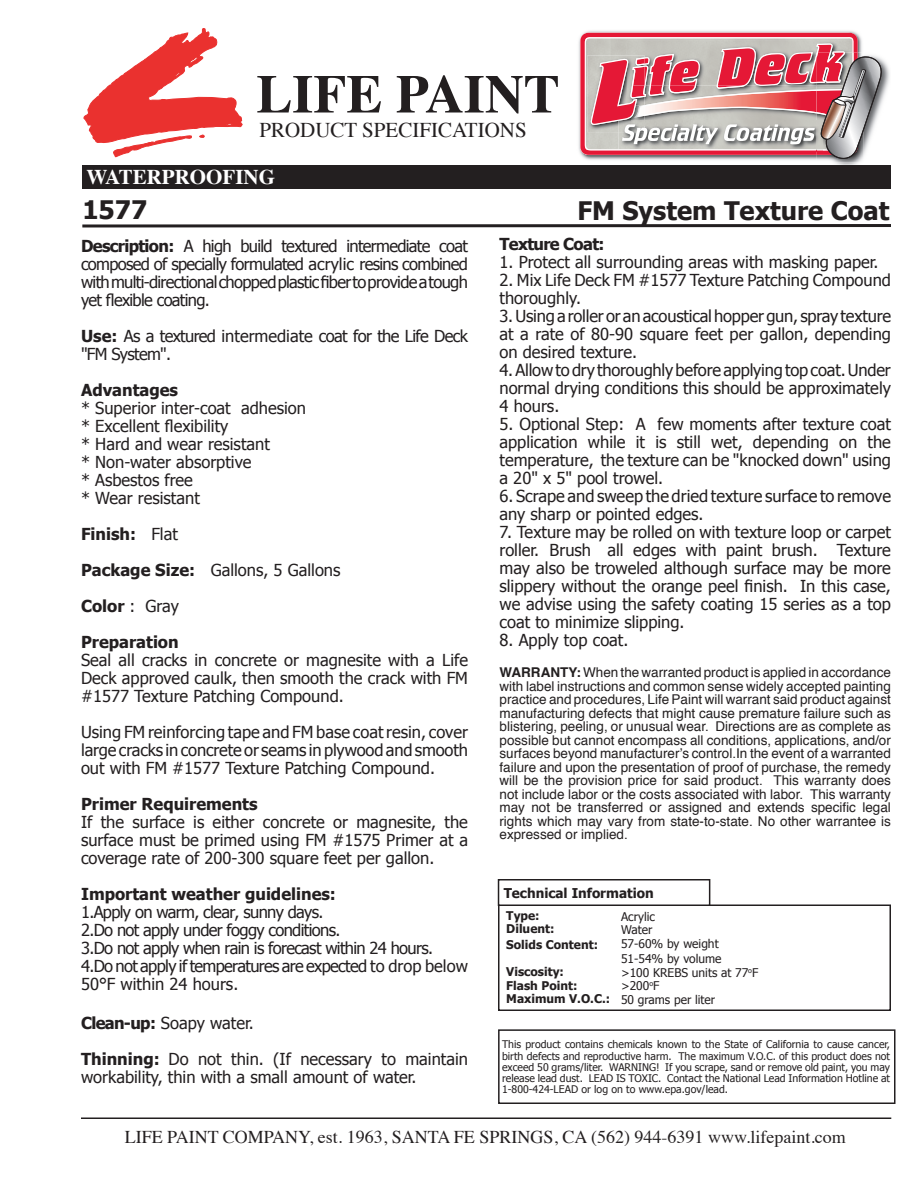
<style>
.page{position:relative;width:918px;height:1188px;background:#fff}
.page>*{position:absolute;margin:0;border:0;box-sizing:border-box;transform-origin:0 0}
.t1{font:700 54px "Times";color:#231f20}
.t2{font:700 25.5px "Tahoma";color:#231f20}
.t3{font:21px "Times";color:#231f20}
.t4{font:700 21px "Times";color:#fff}
.t5{font:18px "Times";color:#231f20}
.t6{font:16.5px/18px "Tahoma";color:#231f20;text-align:justify}
.t7{font:16.5px/18px "Tahoma";letter-spacing:-.04em;color:#231f20}
.t8{font:700 16.5px "Tahoma";color:#231f20}
.t9{font:700 16.5px "Tahoma";letter-spacing:-.04em;color:#231f20}
.t10{font:13.5px/13.5px "Helvetica";color:#231f20;text-align:justify}
.t11{font:700 13.5px "Tahoma";color:#231f20}
.t12{font:12px "Tahoma";color:#231f20}
.t13{font:700 12px "Tahoma";color:#231f20}
.t14{font:10.5px/11.2px "Tahoma";color:#231f20;text-align:justify}
.s1{font-weight:700}
.s2{font-weight:400}
</style>
<div class="page">
<div style="left:498px;top:1029px;width:398px;height:75px;border:2px solid #231f20"></div>
<div style="left:498px;top:904px;width:393px;height:107px;border:2px solid #231f20"></div>
<div style="left:498px;top:879px;width:212px;height:27px;border:2px solid #231f20"></div>
<svg style="left:575px;top:30px;width:316px;height:136px"></svg>
<div style="left:82px;top:166px;width:809px;height:23px;background:#231f20"></div>
<svg style="left:82px;top:224px;width:809px;height:4px;background:#595657"></svg>
<svg style="left:84px;top:28px;width:159px;height:129px"></svg>
<hr style="left:81px;top:1118px;width:810px;height:1px;background:#231f20">
<p class="t1" style="left:256px;top:43px;width:305px">LIFE PAINT</p>
<p class="t3" style="left:259px;top:111px;width:269px">PRODUCT SPECIFICATIONS</p>
<p class="t4" style="left:87px;top:157px;width:190px">WATERPROOFING</p>
<p class="t2" style="left:82px;top:192px;width:66px">1577</p>
<p class="t2" style="left:577px;top:193px;width:313px">FM System Texture Coat</p>
<p class="t6" style="left:81px;top:236px;width:388px"><span class="s1">Description:</span> A high build textured intermediate coat composed of specially formulated acrylic resins combined with multi-directional chopped plastic fiber to provide a tough yet flexible coating.</p>
<p class="t7" style="left:81px;top:326px;width:388px"><span class="s1">Use:</span> As a textured intermediate coat for the Life Deck "FM System".</p>
<p class="t8" style="left:81px;top:379px;width:99px">Advantages</p>
<p class="t6" style="left:81px;top:398px;width:227px">* Superior inter-coat adhesion</p>
<p class="t6" style="left:81px;top:416px;width:149px">* Excellent flexibility</p>
<p class="t6" style="left:81px;top:434px;width:190px">* Hard and wear resistant</p>
<p class="t6" style="left:81px;top:452px;width:172px">* Non-water absorptive</p>
<p class="t6" style="left:81px;top:470px;width:113px">* Asbestos free</p>
<p class="t6" style="left:81px;top:488px;width:120px">* Wear resistant</p>
<p class="t8" style="left:81px;top:523px;width:98px">Finish: <span class="s2">Flat</span></p>
<p class="t6" style="left:81px;top:560px;width:261px"><span class="s1">Package Size:</span> Gallons, 5 Gallons</p>
<p class="t8" style="left:81px;top:595px;width:99px">Color <span class="s2">: Gray</span></p>
<p class="t8" style="left:81px;top:631px;width:99px">Preparation</p>
<p class="t6" style="left:81px;top:650px;width:388px">Seal all cracks in concrete or magnesite with a Life Deck approved caulk, then smooth the crack with FM #1577 Texture Patching Compound.</p>
<p class="t6" style="left:81px;top:722px;width:388px">Using FM reinforcing tape and FM base coat resin, cover large cracks in concrete or seams in plywood and smooth out with FM #1577 Texture Patching Compound.</p>
<p class="t8" style="left:81px;top:793px;width:178px">Primer Requirements</p>
<p class="t6" style="left:81px;top:812px;width:388px">If the surface is either concrete or magnesite, the surface must be primed using FM #1575 Primer at a coverage rate of 200-300 square feet per gallon.</p>
<p class="t8" style="left:81px;top:883px;width:256px">Important weather guidelines:</p>
<p class="t7" style="left:81px;top:902px;width:244px">1.Apply on warm, clear, sunny days.</p>
<p class="t7" style="left:81px;top:920px;width:261px">2.Do not apply under foggy conditions.</p>
<p class="t7" style="left:81px;top:938px;width:354px">3.Do not apply when rain is forecast within 24 hours.</p>
<p class="t7" style="left:81px;top:956px;width:388px">4.Do not apply if temperatures are expected to drop below<br>50°F within 24 hours.</p>
<p class="t6" style="left:81px;top:1013px;width:174px"><span class="s1">Clean-up:</span> Soapy water.</p>
<p class="t6" style="left:81px;top:1049px;width:389px"><span class="s1">Thinning:</span> Do not thin. (If necessary to maintain workability, thin with a small amount of water.</p>
<p class="t9" style="left:500px;top:232px;width:107px">Texture Coat:</p>
<p class="t6" style="left:500px;top:252px;width:381px">1. Protect all surrounding areas with masking paper.</p>
<p class="t6" style="left:500px;top:270px;width:393px">2. Mix Life Deck FM #1577 Texture Patching Compound thoroughly.</p>
<p class="t6" style="left:500px;top:306px;width:393px">3. Using a roller or an acoustical hopper gun, spray texture at a rate of 80-90 square feet per gallon, depending on desired texture.</p>
<p class="t6" style="left:500px;top:360px;width:393px">4. Allow to dry thoroughly before applying top coat. Under normal drying conditions this should be approximately 4 hours.</p>
<p class="t6" style="left:500px;top:414px;width:393px">5. Optional Step: A few moments after texture coat application while it is still wet, depending on the temperature, the texture can be "knocked down" using a 20" x 5" pool trowel.</p>
<p class="t6" style="left:500px;top:486px;width:393px">6. Scrape and sweep the dried texture surface to remove any sharp or pointed edges.</p>
<p class="t6" style="left:500px;top:522px;width:393px">7. Texture may be rolled on with texture loop or carpet roller. Brush all edges with paint brush. Texture may also be troweled although surface may be more slippery without the orange peel finish. In this case, we advise using the safety coating 15 series as a top coat to minimize slipping.</p>
<p class="t6" style="left:500px;top:630px;width:130px">8. Apply top coat.</p>
<p class="t10" style="left:500px;top:666px;width:393px"><span class="s1">WARRANTY:</span> When the warranted product is applied in accordance with label instructions and common sense widely accepted painting practice and procedures, Life Paint will warrant said product against manufacturing defects that might cause premature failure such as blistering, peeling, or unusual wear. Directions are as complete as possible but cannot encompass all conditions, applications, and/or surfaces beyond manufacturer’s control.In the event of a warranted failure and upon the presentation of proof of purchase, the remedy will be the provision price for said product. This warranty does not include labor or the costs associated with labor. This warranty may not be transferred or assigned and extends specific legal rights which may vary from state-to-state. No other warrantee is expressed or implied.</p>
<p class="t11" style="left:504px;top:884px;width:152px">Technical Information</p>
<p class="t13" style="left:506px;top:907px;width:35px">Type:</p>
<p class="t13" style="left:506px;top:920px;width:50px">Diluent:</p>
<p class="t13" style="left:506px;top:936px;width:93px">Solids Content:</p>
<p class="t13" style="left:506px;top:963px;width:59px">Viscosity:</p>
<p class="t13" style="left:506px;top:977px;width:73px">Flash Point:</p>
<p class="t13" style="left:506px;top:990px;width:105px">Maximum V.O.C.:</p>
<p class="t12" style="left:621px;top:908px;width:36px">Acrylic</p>
<p class="t12" style="left:621px;top:922px;width:33px">Water</p>
<p class="t12" style="left:621px;top:935px;width:99px">57-60% by weight</p>
<p class="t12" style="left:621px;top:951px;width:102px">51-54% by volume</p>
<p class="t12" style="left:621px;top:964px;width:139px">&gt;100 KREBS units at 77<sup>o</sup>F</p>
<p class="t12" style="left:621px;top:978px;width:40px">&gt;200<sup>o</sup>F</p>
<p class="t12" style="left:621px;top:991px;width:96px">50 grams per liter</p>
<p class="t14" style="left:502px;top:1039px;width:390px">This product contains chemicals known to the State of California to cause cancer, birth defects and reproductive harm. The maximum V.O.C. of this product does not exceed 50 grams/liter. WARNING! If you scrape, sand or remove old paint, you may release lead dust. LEAD IS TOXIC. Contact the National Lead Information Hotline at 1-800-424-LEAD or log on to www.epa.gov/lead.</p>
<p class="t5" style="left:125px;top:1120px;width:723px">LIFE PAINT COMPANY, est. 1963, SANTA FE SPRINGS, CA (562) 944-6391 www.lifepaint.com</p>
</div>
